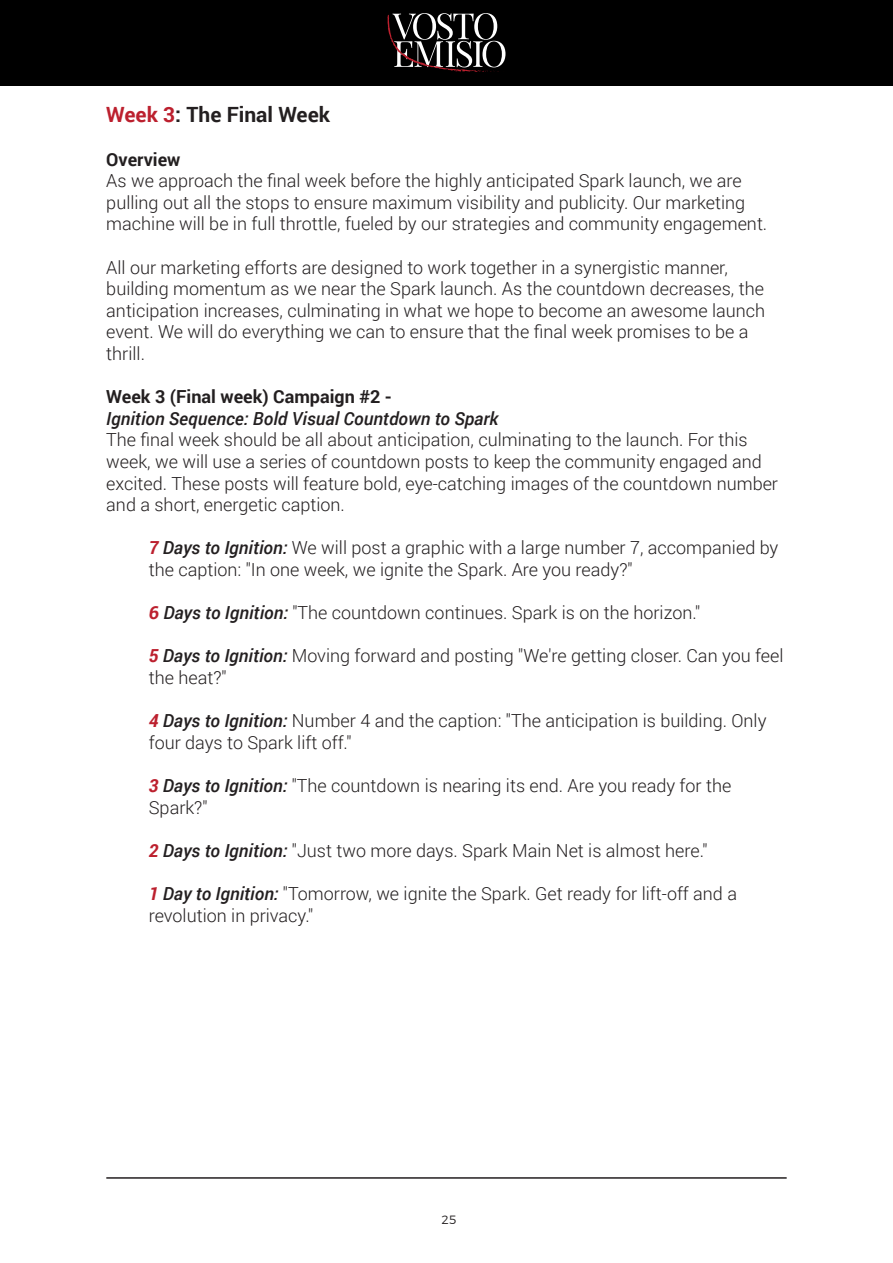
<style>
.page{position:relative;width:893px;height:1263px;background:#fff}
.page>*{position:absolute;margin:0;border:0;box-sizing:border-box;transform-origin:0 0}
.t1{font:700 21px "Roboto";color:#231f20}
.t2{font:300 18px/21.6px "Roboto";color:#231f20}
.t3{font:italic 500 18px "Roboto";color:#231f20}
.t4{font:700 18px "Roboto";color:#231f20}
.t5{font:300 12px "Montserrat";color:#231f20}
.s1{color:#bc202e}
.s2{font-weight:700;font-style:italic;color:#bc202e}
.s3{font-weight:500;font-style:italic}
</style>
<div class="page">
<div style="left:0;top:0;width:893px;height:85px;background:#000"></div>
<svg style="left:387px;top:13px;width:118px;height:59px"></svg>
<hr style="left:106px;top:1177px;width:681px;height:2px;background:#231f20">
<p class="t1" style="left:106px;top:100px;width:225px"><span class="s1">Week 3</span>: The Final Week</p>
<p class="t4" style="left:106px;top:146px;width:76px">Overview</p>
<p class="t2" style="left:106px;top:169px;width:662px">As we approach the final week before the highly anticipated Spark launch, we are pulling out all the stops to ensure maximum visibility and publicity. Our marketing machine will be in full throttle, fueled by our strategies and community engagement.</p>
<p class="t2" style="left:106px;top:256px;width:660px">All our marketing efforts are designed to work together in a synergistic manner, building momentum as we near the Spark launch. As the countdown decreases, the anticipation increases, culminating in what we hope to become an awesome launch event. We will do everything we can to ensure that the final week promises to be a thrill.</p>
<p class="t4" style="left:106px;top:384px;width:287px">Week 3 (Final week) Campaign #2 -</p>
<p class="t3" style="left:106px;top:406px;width:394px">Ignition Sequence: Bold Visual Countdown to Spark</p>
<p class="t2" style="left:106px;top:429px;width:673px">The final week should be all about anticipation, culminating to the launch. For this week, we will use a series of countdown posts to keep the community engaged and excited. These posts will feature bold, eye-catching images of the countdown number and a short, energetic caption.</p>
<p class="t2" style="left:149px;top:537px;width:631px"><span class="s2">7</span> <span class="s3">Days to Ignition:</span> We will post a graphic with a large number 7, accompanied by the caption: "In one week, we ignite the Spark. Are you ready?"</p>
<p class="t2" style="left:149px;top:601px;width:553px"><span class="s2">6</span> <span class="s3">Days to Ignition:</span> "The countdown continues. Spark is on the horizon."</p>
<p class="t2" style="left:149px;top:645px;width:636px"><span class="s2">5</span> <span class="s3">Days to Ignition:</span> Moving forward and posting "We're getting closer. Can you feel the heat?"</p>
<p class="t2" style="left:149px;top:709px;width:619px"><span class="s2">4</span> <span class="s3">Days to Ignition:</span> Number 4 and the caption: "The anticipation is building. Only four days to Spark lift off."</p>
<p class="t2" style="left:149px;top:774px;width:584px"><span class="s2">3</span> <span class="s3">Days to Ignition:</span> "The countdown is nearing its end. Are you ready for the<br>Spark?"</p>
<p class="t2" style="left:149px;top:839px;width:560px"><span class="s2">2</span> <span class="s3">Days to Ignition:</span> "Just two more days. Spark Main Net is almost here."</p>
<p class="t2" style="left:149px;top:882px;width:590px"><span class="s2">1</span> <span class="s3">Day to Ignition:</span> "Tomorrow, we ignite the Spark. Get ready for lift-off and a revolution in privacy."</p>
<p class="t5" style="left:442px;top:1211px;width:16px">25</p>
</div>
